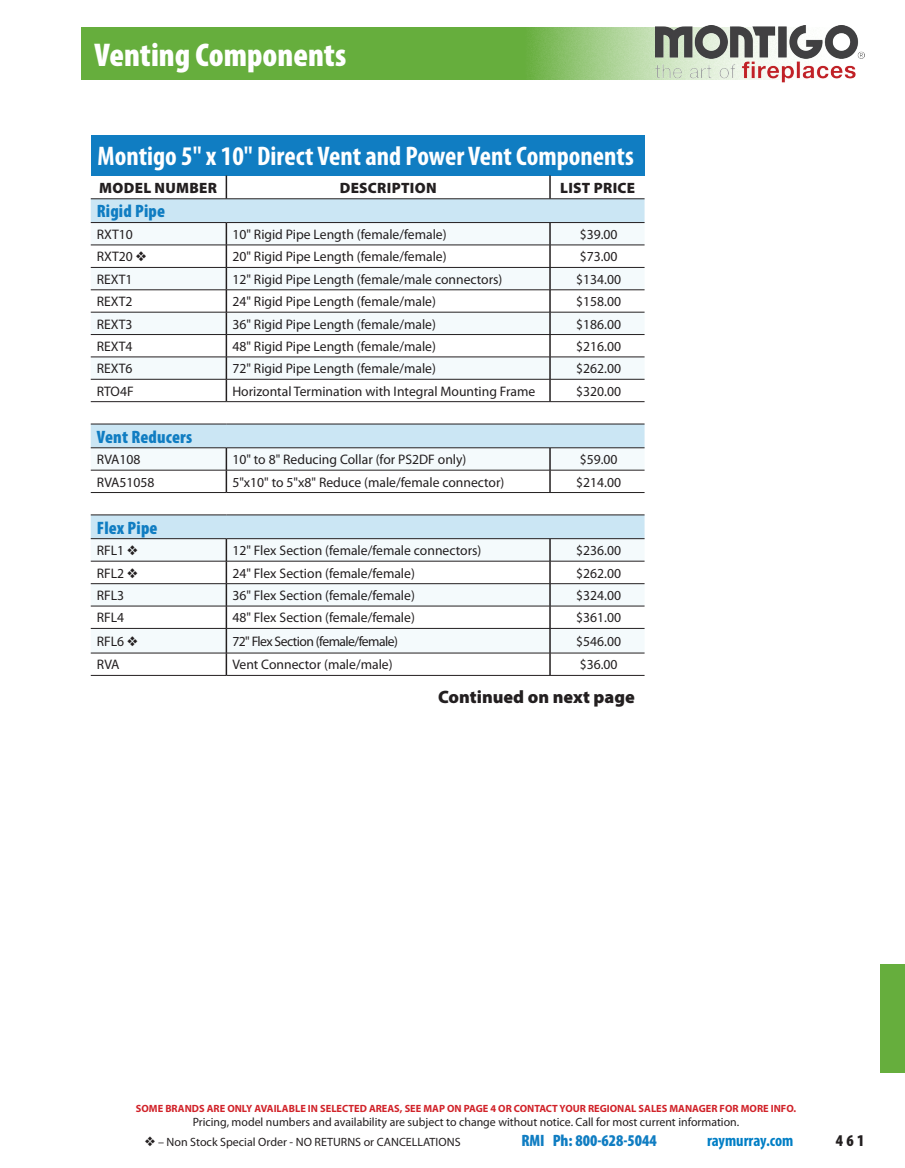
<style>
.page{position:relative;width:905px;height:1168px;background:#fff}
.page>*{position:absolute;margin:0;border:0;box-sizing:border-box;transform-origin:0 0}
.t1{font:900 condensed 33px "Myriad Pro";color:#fff}
.t2{font:700 condensed 27px "Myriad Pro";color:#fff}
.t3{font:900 condensed 18px "Myriad Pro";letter-spacing:.01em;color:#107dc2}
.t4{font:900 18px "Myriad Pro";color:#231f20}
.t5{font:900 condensed 16.5px "Myriad Pro";color:#107dc2}
.t6{font:700 condensed 16.5px "Myriad Pro";color:#007ec5}
.t7{font:900 condensed 16.5px "Myriad Pro";color:#231f20}
.t8{font:900 15px "Myriad Pro";letter-spacing:.02em;color:#231f20}
.t9{font:13.8px "Myriad Pro";color:#231f20}
.t10{font:13.8px "Myriad Pro";letter-spacing:-.04em;color:#231f20}
.t11{font:12px "Myriad Pro";color:#231f20}
.t12{font:700 10.5px "Myriad Pro";color:#d1232a}
</style>
<div class="page">
<div style="left:91px;top:135px;width:553px;height:41px;background:#107dc2"></div>
<div style="left:91px;top:199px;width:553px;height:23px;background:#cbe6f4"></div>
<svg style="left:91px;top:223px;width:553px;height:22px;fill:#f4fafc"></svg>
<svg style="left:91px;top:246px;width:553px;height:429px"></svg>
<svg style="left:226px;top:176px;width:1px;height:22px"></svg>
<svg style="left:549px;top:176px;width:1px;height:22px"></svg>
<svg style="left:226px;top:223px;width:1px;height:178px"></svg>
<svg style="left:549px;top:223px;width:1px;height:178px"></svg>
<svg style="left:226px;top:448px;width:1px;height:44px"></svg>
<svg style="left:549px;top:448px;width:1px;height:44px"></svg>
<svg style="left:226px;top:539px;width:1px;height:136px"></svg>
<svg style="left:549px;top:539px;width:1px;height:136px"></svg>
<hr style="left:91px;top:222px;width:135px;height:1px;background:#231f20">
<hr style="left:226px;top:222px;width:324px;height:1px;background:#231f20">
<hr style="left:550px;top:222px;width:94px;height:1px;background:#231f20">
<hr style="left:91px;top:245px;width:135px;height:1px;background:#231f20">
<hr style="left:226px;top:245px;width:324px;height:1px;background:#231f20">
<hr style="left:550px;top:245px;width:94px;height:1px;background:#231f20">
<hr style="left:91px;top:267px;width:135px;height:1px;background:#231f20">
<hr style="left:226px;top:267px;width:324px;height:1px;background:#231f20">
<hr style="left:550px;top:267px;width:94px;height:1px;background:#231f20">
<hr style="left:91px;top:289px;width:135px;height:1px;background:#231f20">
<hr style="left:226px;top:289px;width:324px;height:1px;background:#231f20">
<hr style="left:550px;top:289px;width:94px;height:1px;background:#231f20">
<hr style="left:91px;top:312px;width:135px;height:1px;background:#231f20">
<hr style="left:226px;top:312px;width:324px;height:1px;background:#231f20">
<hr style="left:550px;top:312px;width:94px;height:1px;background:#231f20">
<hr style="left:91px;top:334px;width:135px;height:1px;background:#231f20">
<hr style="left:226px;top:334px;width:324px;height:1px;background:#231f20">
<hr style="left:550px;top:334px;width:94px;height:1px;background:#231f20">
<hr style="left:91px;top:447px;width:135px;height:1px;background:#231f20">
<hr style="left:226px;top:447px;width:324px;height:1px;background:#231f20">
<hr style="left:550px;top:447px;width:94px;height:1px;background:#231f20">
<hr style="left:91px;top:538px;width:135px;height:1px;background:#231f20">
<hr style="left:226px;top:538px;width:324px;height:1px;background:#231f20">
<hr style="left:550px;top:538px;width:94px;height:1px;background:#231f20">
<hr style="left:91px;top:561px;width:135px;height:1px;background:#231f20">
<hr style="left:226px;top:561px;width:324px;height:1px;background:#231f20">
<hr style="left:550px;top:561px;width:94px;height:1px;background:#231f20">
<hr style="left:91px;top:583px;width:135px;height:1px;background:#231f20">
<hr style="left:226px;top:583px;width:324px;height:1px;background:#231f20">
<hr style="left:550px;top:583px;width:94px;height:1px;background:#231f20">
<hr style="left:91px;top:606px;width:135px;height:1px;background:#231f20">
<hr style="left:226px;top:606px;width:324px;height:1px;background:#231f20">
<hr style="left:550px;top:606px;width:94px;height:1px;background:#231f20">
<hr style="left:91px;top:628px;width:135px;height:1px;background:#231f20">
<hr style="left:226px;top:628px;width:324px;height:1px;background:#231f20">
<hr style="left:550px;top:628px;width:94px;height:1px;background:#231f20">
<hr style="left:91px;top:198px;width:135px;height:1px;background:#231f20">
<hr style="left:226px;top:198px;width:324px;height:1px;background:#231f20">
<hr style="left:550px;top:198px;width:94px;height:1px;background:#231f20">
<hr style="left:91px;top:357px;width:135px;height:1px;background:#231f20">
<hr style="left:226px;top:357px;width:324px;height:1px;background:#231f20">
<hr style="left:550px;top:357px;width:94px;height:1px;background:#231f20">
<hr style="left:91px;top:379px;width:135px;height:1px;background:#231f20">
<hr style="left:226px;top:379px;width:324px;height:1px;background:#231f20">
<hr style="left:550px;top:379px;width:94px;height:1px;background:#231f20">
<hr style="left:91px;top:470px;width:135px;height:1px;background:#231f20">
<hr style="left:226px;top:470px;width:324px;height:1px;background:#231f20">
<hr style="left:550px;top:470px;width:94px;height:1px;background:#231f20">
<hr style="left:91px;top:653px;width:135px;height:1px;background:#231f20">
<hr style="left:226px;top:653px;width:324px;height:1px;background:#231f20">
<hr style="left:550px;top:653px;width:94px;height:1px;background:#231f20">
<hr style="left:91px;top:675px;width:135px;height:1px;background:#231f20">
<hr style="left:226px;top:675px;width:324px;height:1px;background:#231f20">
<hr style="left:550px;top:675px;width:94px;height:1px;background:#231f20">
<hr style="left:91px;top:401px;width:135px;height:1px;background:#231f20">
<hr style="left:226px;top:401px;width:324px;height:1px;background:#231f20">
<hr style="left:550px;top:401px;width:94px;height:1px;background:#231f20">
<hr style="left:91px;top:424px;width:135px;height:1px;background:#231f20">
<hr style="left:226px;top:424px;width:324px;height:1px;background:#231f20">
<hr style="left:550px;top:424px;width:94px;height:1px;background:#231f20">
<hr style="left:91px;top:492px;width:135px;height:1px;background:#231f20">
<hr style="left:226px;top:492px;width:324px;height:1px;background:#231f20">
<hr style="left:550px;top:492px;width:94px;height:1px;background:#231f20">
<hr style="left:91px;top:515px;width:135px;height:1px;background:#231f20">
<hr style="left:226px;top:515px;width:324px;height:1px;background:#231f20">
<hr style="left:550px;top:515px;width:94px;height:1px;background:#231f20">
<svg style="left:81px;top:27px;width:574px;height:53px;background:#71b34b"></svg>
<img style="left:655px;top:26px;width:209px;height:56px">
<div style="left:879px;top:964px;width:25px;height:109px;background:#66ae3d"></div>
<h1 class="t1" style="left:94px;top:34px;width:253px">Venting Components</h1>
<h2 class="t2" style="left:97px;top:140px;width:537px">Montigo 5" x 10" Direct Vent and Power Vent Components</h2>
<p class="t8" style="left:99px;top:178px;width:119px">MODEL NUMBER</p>
<p class="t8" style="left:340px;top:178px;width:98px">DESCRIPTION</p>
<p class="t8" style="left:560px;top:178px;width:77px">LIST PRICE</p>
<h3 class="t3" style="left:97px;top:200px;width:70px">Rigid Pipe</h3>
<p class="t9" style="left:97px;top:226px;width:38px">RXT10</p>
<p class="t9" style="left:232px;top:226px;width:216px">10" Rigid Pipe Length (female/female)</p>
<p class="t9" style="left:580px;top:226px;width:39px">$39.00</p>
<p class="t9" style="left:97px;top:248px;width:51px">RXT20 ❖</p>
<p class="t9" style="left:232px;top:248px;width:216px">20" Rigid Pipe Length (female/female)</p>
<p class="t9" style="left:580px;top:248px;width:39px">$73.00</p>
<p class="t9" style="left:97px;top:271px;width:37px">REXT1</p>
<p class="t9" style="left:232px;top:271px;width:272px">12" Rigid Pipe Length (female/male connectors)</p>
<p class="t9" style="left:576px;top:271px;width:46px">$134.00</p>
<p class="t9" style="left:97px;top:293px;width:37px">REXT2</p>
<p class="t9" style="left:232px;top:293px;width:205px">24" Rigid Pipe Length (female/male)</p>
<p class="t9" style="left:576px;top:293px;width:46px">$158.00</p>
<p class="t9" style="left:97px;top:315px;width:37px">REXT3</p>
<p class="t9" style="left:232px;top:315px;width:205px">36" Rigid Pipe Length (female/male)</p>
<p class="t9" style="left:576px;top:315px;width:46px">$186.00</p>
<p class="t9" style="left:97px;top:338px;width:37px">REXT4</p>
<p class="t9" style="left:232px;top:338px;width:205px">48" Rigid Pipe Length (female/male)</p>
<p class="t9" style="left:576px;top:338px;width:46px">$216.00</p>
<p class="t9" style="left:97px;top:360px;width:37px">REXT6</p>
<p class="t9" style="left:232px;top:360px;width:205px">72" Rigid Pipe Length (female/male)</p>
<p class="t9" style="left:576px;top:360px;width:46px">$262.00</p>
<p class="t9" style="left:97px;top:382px;width:38px">RTO4F</p>
<p class="t9" style="left:232px;top:382px;width:304px">Horizontal Termination with Integral Mounting Frame</p>
<p class="t9" style="left:576px;top:382px;width:46px">$320.00</p>
<h3 class="t3" style="left:97px;top:425px;width:97px">Vent Reducers</h3>
<p class="t9" style="left:97px;top:451px;width:45px">RVA108</p>
<p class="t9" style="left:232px;top:451px;width:235px">10" to 8" Reducing Collar (for PS2DF only)</p>
<p class="t9" style="left:580px;top:451px;width:39px">$59.00</p>
<p class="t9" style="left:97px;top:473px;width:59px">RVA51058</p>
<p class="t9" style="left:232px;top:473px;width:273px">5"x10" to 5"x8" Reduce (male/female connector)</p>
<p class="t9" style="left:576px;top:473px;width:46px">$214.00</p>
<h3 class="t3" style="left:97px;top:516px;width:62px">Flex Pipe</h3>
<p class="t9" style="left:97px;top:542px;width:43px">RFL1 ❖</p>
<p class="t9" style="left:232px;top:542px;width:250px">12" Flex Section (female/female connectors)</p>
<p class="t9" style="left:576px;top:542px;width:46px">$236.00</p>
<p class="t9" style="left:97px;top:564px;width:43px">RFL2 ❖</p>
<p class="t9" style="left:232px;top:564px;width:184px">24" Flex Section (female/female)</p>
<p class="t9" style="left:576px;top:564px;width:46px">$262.00</p>
<p class="t9" style="left:97px;top:587px;width:29px">RFL3</p>
<p class="t9" style="left:232px;top:587px;width:184px">36" Flex Section (female/female)</p>
<p class="t9" style="left:576px;top:587px;width:46px">$324.00</p>
<p class="t9" style="left:97px;top:609px;width:29px">RFL4</p>
<p class="t9" style="left:232px;top:609px;width:184px">48" Flex Section (female/female)</p>
<p class="t9" style="left:576px;top:609px;width:46px">$361.00</p>
<p class="t9" style="left:97px;top:633px;width:43px">RFL6 ❖</p>
<p class="t10" style="left:232px;top:633px;width:167px">72" Flex Section (female/female)</p>
<p class="t9" style="left:576px;top:633px;width:46px">$546.00</p>
<p class="t9" style="left:97px;top:656px;width:24px">RVA</p>
<p class="t9" style="left:232px;top:656px;width:162px">Vent Connector (male/male)</p>
<p class="t9" style="left:580px;top:656px;width:39px">$36.00</p>
<h3 class="t4" style="left:438px;top:685px;width:198px">Continued on next page</h3>
<p class="t12" style="left:136px;top:1102px;width:661px">SOME BRANDS ARE ONLY AVAILABLE IN SELECTED AREAS, SEE MAP ON PAGE 4 OR CONTACT YOUR REGIONAL SALES MANAGER FOR MORE INFO.</p>
<p class="t11" style="left:193px;top:1115px;width:548px">Pricing, model numbers and availability are subject to change without notice. Call for most current information.</p>
<p class="t11" style="left:145px;top:1134px;width:317px">❖ – Non Stock Special Order - NO RETURNS or CANCELLATIONS</p>
<p class="t5" style="left:521px;top:1130px;width:137px">RMI Ph: 800-628-5044</p>
<p class="t6" style="left:707px;top:1130px;width:88px">raymurray.com</p>
<p class="t7" style="left:835px;top:1130px;width:30px">461</p>
</div>
